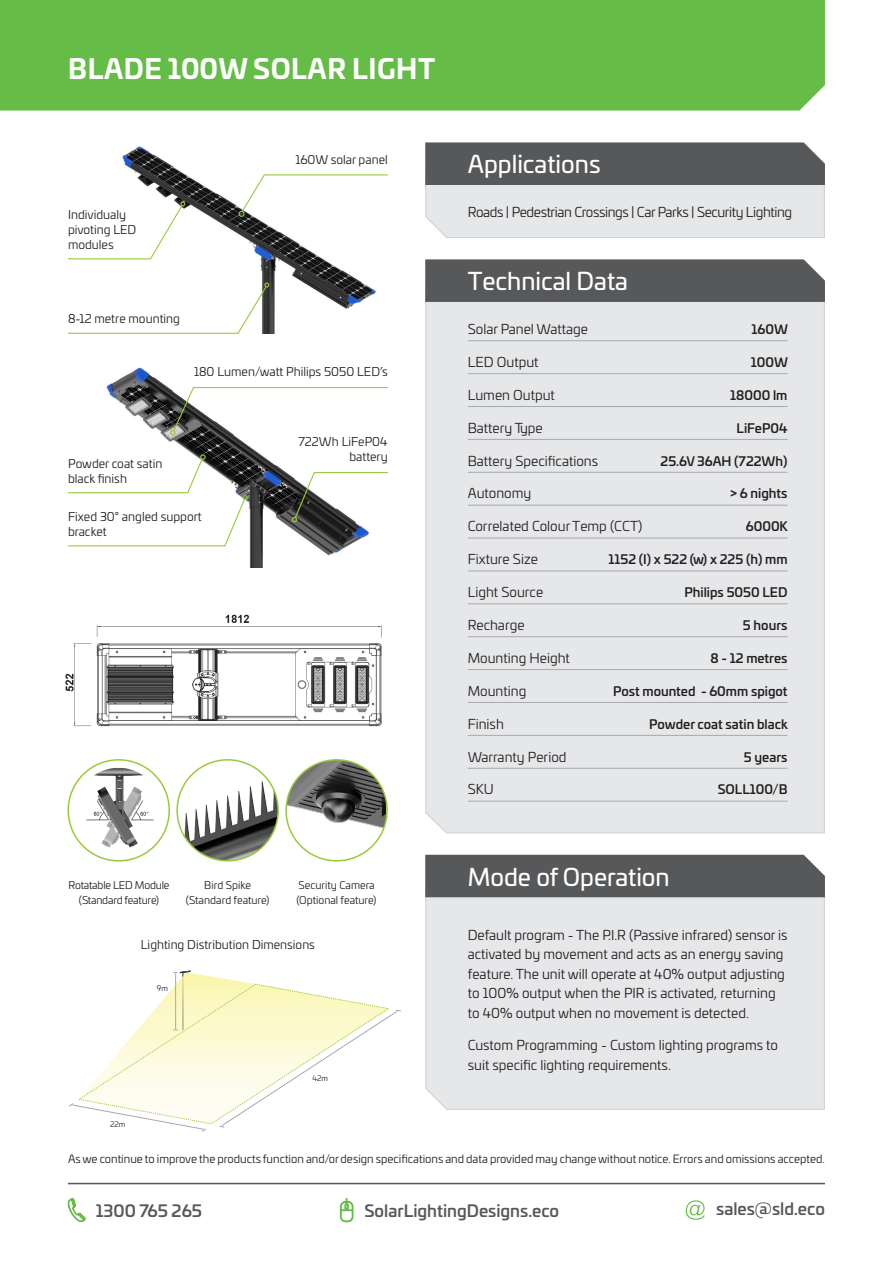
<style>
.page{position:relative;width:893px;height:1263px;background:#fff}
.page>*{position:absolute;margin:0;border:0;box-sizing:border-box;transform-origin:0 0}
.t1{font:700 27px "Univia Pro";letter-spacing:.02em;color:#fff}
.t2{font:24px "Univia Pro";color:#fff}
.t3{font:500 16.5px "Univia Pro";color:#57585a}
.t4{font:13.5px/19.5px "Univia Pro";color:#231f20}
.t5{font:13.5px "Univia Pro";letter-spacing:-.03em;color:#231f20}
.t6{font:500 12.75px "Univia Pro";color:#231f20}
.t7{font:12px/15px "Univia Pro";color:#231f20}
.t8{font:11.25px "Univia Pro";color:#231f20}
.t9{font:10.5px/15px "Univia Pro";color:#231f20}
.t10{font:10.5px "Univia Pro";letter-spacing:-.02em;color:#231f20}
.t11{font:7.5px "Univia Pro";color:#231f20}
</style>
<div class="page">
<div style="left:0;top:0;width:825px;height:111px;background:#65bc46"></div>
<div style="left:425px;top:302px;width:400px;height:532px;background:#e6e7e9"></div>
<hr style="left:468px;top:340px;width:319px;height:1px;background:#a8a9ad">
<hr style="left:468px;top:373px;width:319px;height:1px;background:#a8a9ad">
<hr style="left:468px;top:406px;width:319px;height:1px;background:#a8a9ad">
<hr style="left:468px;top:439px;width:319px;height:1px;background:#a8a9ad">
<hr style="left:468px;top:472px;width:319px;height:1px;background:#a8a9ad">
<hr style="left:468px;top:505px;width:319px;height:1px;background:#a8a9ad">
<hr style="left:468px;top:538px;width:319px;height:1px;background:#a8a9ad">
<hr style="left:468px;top:571px;width:319px;height:1px;background:#a8a9ad">
<hr style="left:468px;top:603px;width:319px;height:1px;background:#a8a9ad">
<hr style="left:468px;top:636px;width:319px;height:1px;background:#a8a9ad">
<hr style="left:468px;top:669px;width:319px;height:1px;background:#a8a9ad">
<hr style="left:468px;top:702px;width:319px;height:1px;background:#a8a9ad">
<hr style="left:468px;top:735px;width:319px;height:1px;background:#a8a9ad">
<hr style="left:468px;top:768px;width:319px;height:1px;background:#a8a9ad">
<hr style="left:468px;top:801px;width:319px;height:1px;background:#a8a9ad">
<svg style="left:425px;top:142px;width:400px;height:96px;background:#a7a8aa"></svg>
<div style="left:425px;top:259px;width:400px;height:43px;background:#57585a"></div>
<svg style="left:340px;top:1198px;width:13px;height:24px"></svg>
<svg style="left:68px;top:1198px;width:18px;height:24px"></svg>
<svg style="left:686px;top:1200px;width:19px;height:20px"></svg>
<hr style="left:68px;top:1183px;width:757px;height:1px;background:#57585a">
<div style="left:425px;top:897px;width:400px;height:213px;background:#e6e7e9"></div>
<div style="left:425px;top:855px;width:400px;height:42px;background:#57585a"></div>
<svg style="left:176px;top:973px;width:80px;height:11px"></svg>
<hr style="left:175px;top:974px;width:1px;height:54px;background:#a8a9ad">
<svg style="left:173px;top:970px;width:18px;height:4px"></svg>
<svg style="left:69px;top:984px;width:332px;height:148px"></svg>
<img style="left:106px;top:367px;width:263px;height:201px">
<img style="left:122px;top:146px;width:254px;height:188px">
<svg style="left:239px;top:174px;width:149px;height:43px"></svg>
<svg style="left:292px;top:471px;width:96px;height:51px"></svg>
<svg style="left:170px;top:386px;width:218px;height:49px"></svg>
<svg style="left:68px;top:454px;width:180px;height:93px"></svg>
<svg style="left:68px;top:282px;width:201px;height:52px"></svg>
<svg style="left:68px;top:201px;width:117px;height:59px"></svg>
<img style="left:74px;top:766px;width:95px;height:89px">
<div style="left:67px;top:759px;width:103px;height:102px;border:2px solid #99ca3b;border-radius:50%"></div>
<img style="left:288px;top:760px;width:98px;height:69px">
<div style="left:285px;top:759px;width:103px;height:102px;border:2px solid #99ca3b;border-radius:50%"></div>
<img style="left:177px;top:763px;width:101px;height:98px">
<div style="left:176px;top:759px;width:103px;height:102px;border:2px solid #99ca3b;border-radius:50%"></div>
<img style="left:65px;top:614px;width:317px;height:113px">
<p class="t1" style="left:68px;top:47px;width:368px">BLADE 100W SOLAR LIGHT</p>
<p class="t7" style="left:68px;top:206px;width:70px">Individualy pivoting LED modules</p>
<p class="t7" style="left:295px;top:151px;width:94px">160W solar panel</p>
<p class="t7" style="left:68px;top:311px;width:113px">8-12 metre mounting</p>
<p class="t7" style="left:194px;top:364px;width:195px">180 Lumen/watt Philips 5050 LED’s</p>
<p class="t7" style="left:68px;top:455px;width:96px">Powder coat satin black finish</p>
<p class="t7" style="left:68px;top:508px;width:135px">Fixed 30° angled support bracket</p>
<p class="t7" style="left:298px;top:434px;width:91px;text-align:right">722Wh LiFeP04 battery</p>
<p class="t10" style="left:69px;top:877px;width:102px">Rotatable LED Module</p>
<p class="t10" style="left:79px;top:892px;width:82px">(Standard feature)</p>
<p class="t9" style="left:204px;top:877px;width:48px">Bird Spike</p>
<p class="t9" style="left:186px;top:892px;width:85px">(Standard feature)</p>
<p class="t9" style="left:297px;top:877px;width:81px">Security Camera (Optional feature)</p>
<p class="t7" style="left:141px;top:937px;width:176px">Lighting Distribution Dimensions</p>
<p class="t11" style="left:157px;top:982px;width:12px">9m</p>
<p class="t11" style="left:110px;top:1118px;width:17px">22m</p>
<p class="t11" style="left:312px;top:1073px;width:17px">42m</p>
<p class="t2" style="left:468px;top:146px;width:134px">Applications</p>
<p class="t5" style="left:468px;top:202px;width:326px">Roads | Pedestrian Crossings | Car Parks | Security Lighting</p>
<p class="t2" style="left:468px;top:263px;width:162px">Technical Data</p>
<p class="t4" style="left:468px;top:319px;width:122px">Solar Panel Wattage</p>
<p class="t6" style="left:752px;top:319px;width:38px">160W</p>
<p class="t4" style="left:468px;top:351px;width:72px">LED Output</p>
<p class="t6" style="left:751px;top:352px;width:39px">100W</p>
<p class="t4" style="left:468px;top:384px;width:89px">Lumen Output</p>
<p class="t6" style="left:730px;top:385px;width:59px">18000 lm</p>
<p class="t4" style="left:468px;top:417px;width:77px">Battery Type</p>
<p class="t6" style="left:737px;top:418px;width:52px">LiFeP04</p>
<p class="t4" style="left:468px;top:450px;width:132px">Battery Specifications</p>
<p class="t6" style="left:661px;top:451px;width:128px">25.6V 36AH (722Wh)</p>
<p class="t4" style="left:468px;top:483px;width:65px">Autonomy</p>
<p class="t6" style="left:730px;top:484px;width:59px">&gt; 6 nights</p>
<p class="t4" style="left:468px;top:516px;width:176px">Correlated Colour Temp (CCT)</p>
<p class="t6" style="left:746px;top:517px;width:44px">6000K</p>
<p class="t4" style="left:468px;top:549px;width:72px">Fixture Size</p>
<p class="t6" style="left:609px;top:549px;width:180px">1152 (I) x 522 (w) x 225 (h) mm</p>
<p class="t4" style="left:468px;top:582px;width:77px">Light Source</p>
<p class="t6" style="left:684px;top:582px;width:105px">Philips 5050 LED</p>
<p class="t4" style="left:468px;top:615px;width:58px">Recharge</p>
<p class="t6" style="left:743px;top:615px;width:46px">5 hours</p>
<p class="t4" style="left:468px;top:647px;width:104px">Mounting Height</p>
<p class="t6" style="left:710px;top:648px;width:78px">8 - 12 metres</p>
<p class="t4" style="left:468px;top:680px;width:60px">Mounting</p>
<p class="t6" style="left:613px;top:681px;width:176px">Post mounted - 60mm spigot</p>
<p class="t4" style="left:468px;top:713px;width:38px">Finish</p>
<p class="t6" style="left:649px;top:714px;width:140px">Powder coat satin black</p>
<p class="t4" style="left:468px;top:746px;width:100px">Warranty Period</p>
<p class="t6" style="left:744px;top:747px;width:45px">5 years</p>
<p class="t4" style="left:468px;top:779px;width:28px">SKU</p>
<p class="t6" style="left:718px;top:780px;width:71px">SOLL100/B</p>
<p class="t2" style="left:468px;top:859px;width:203px">Mode of Operation</p>
<p class="t4" style="left:468px;top:925px;width:321px">Default program - The P.I.R (Passive infrared) sensor is activated by movement and acts as an energy saving feature. The unit will operate at 40% output adjusting to 100% output when the PIR is activated, returning to 40% output when no movement is detected.</p>
<p class="t4" style="left:468px;top:1035px;width:312px">Custom Programming - Custom lighting programs to suit specific lighting requirements.</p>
<p class="t8" style="left:68px;top:1151px;width:758px">As we continue to improve the products function and/or design specifications and data provided may change without notice. Errors and omissions accepted.</p>
<p class="t3" style="left:96px;top:1198px;width:108px">1300 765 265</p>
<p class="t3" style="left:364px;top:1198px;width:196px">SolarLightingDesigns.eco</p>
<p class="t3" style="left:716px;top:1196px;width:110px">sales@sld.eco</p>
</div>
